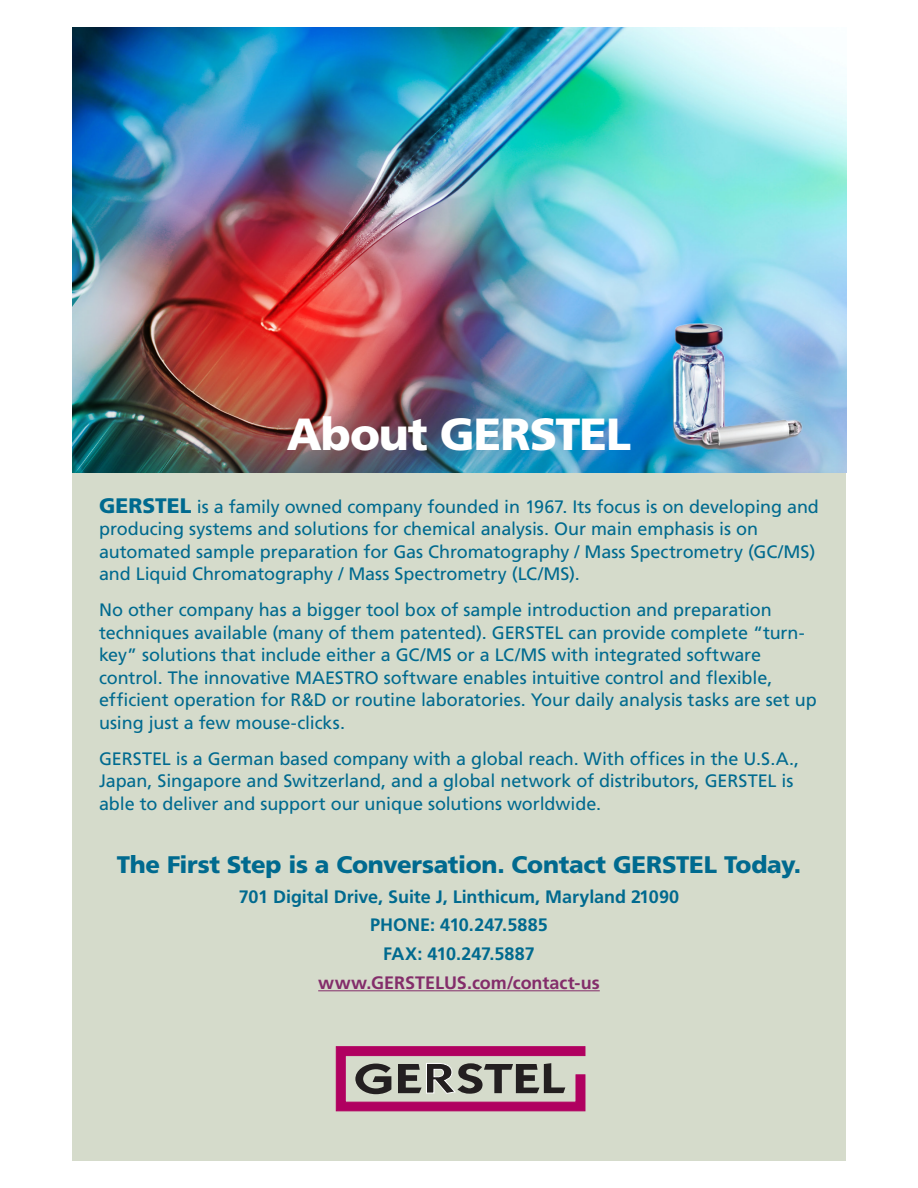
<style>
.page{position:relative;width:918px;height:1188px;background:#fff}
.page>*{position:absolute;margin:0;border:0;box-sizing:border-box;transform-origin:0 0}
.main_head{font:900 45px "Frutiger";letter-spacing:-.02em;color:#fff}
.main_head-2{font:900 24px "Frutiger";letter-spacing:-.01em;color:#006a8f}
.text{font:18px/22.5px "Frutiger";letter-spacing:-.005em;color:#006a8f}
.text-2{font:700 18px "Frutiger";letter-spacing:-.005em;color:#006a8f}
.text-3{font:700 18px "Frutiger";color:#832d6a}
.s1{font-weight:900;font-size:21px}
</style>
<div class="page">
<div style="left:72px;top:27px;width:774px;height:1134px;background:#d5dbcb"></div>
<svg style="left:336px;top:1046px;width:250px;height:65px"></svg>
<img style="left:72px;top:27px;width:774px;height:445px">
<hr style="left:318px;top:990px;width:282px;height:1px;background:#832d6a">
<img style="left:669px;top:319px;width:135px;height:133px">
<p class="main_head" style="left:287px;top:407px;width:346px">About GERSTEL</p>
<p class="text" style="left:99px;top:495px;width:721px"><span class="s1">GERSTEL</span> is a family owned company founded in 1967. Its focus is on developing and producing systems and solutions for chemical analysis. Our main emphasis is on automated sample preparation for Gas Chromatography / Mass Spectrometry (GC/MS) and Liquid Chromatography / Mass Spectrometry (LC/MS).</p>
<p class="text" style="left:99px;top:599px;width:719px">No other company has a bigger tool box of sample introduction and preparation techniques available (many of them patented). GERSTEL can provide complete “turn&shy;key” solutions that include either a GC/MS or a LC/MS with integrated software control. The innovative MAESTRO software enables intuitive control and flexible, efficient operation for R&amp;D or routine laboratories. Your daily analysis tasks are set up using just a few mouse-clicks.</p>
<p class="text" style="left:99px;top:747px;width:702px">GERSTEL is a German based company with a global reach. With offices in the U.S.A.,<br>Japan, Singapore and Switzerland, and a global network of distributors, GERSTEL is able to deliver and support our unique solutions worldwide.</p>
<p class="main_head-2" style="left:117px;top:850px;width:686px">The First Step is a Conversation. Contact GERSTEL Today.</p>
<p class="text-2" style="left:239px;top:886px;width:442px">701 Digital Drive, Suite J, Linthicum, Maryland 21090</p>
<p class="text-2" style="left:370px;top:915px;width:179px">PHONE: 410.247.5885</p>
<p class="text-2" style="left:383px;top:943px;width:153px">FAX: 410.247.5887</p>
<p class="text-3" style="left:318px;top:972px;width:283px">www.GERSTELUS.com/contact-us</p>
</div>
